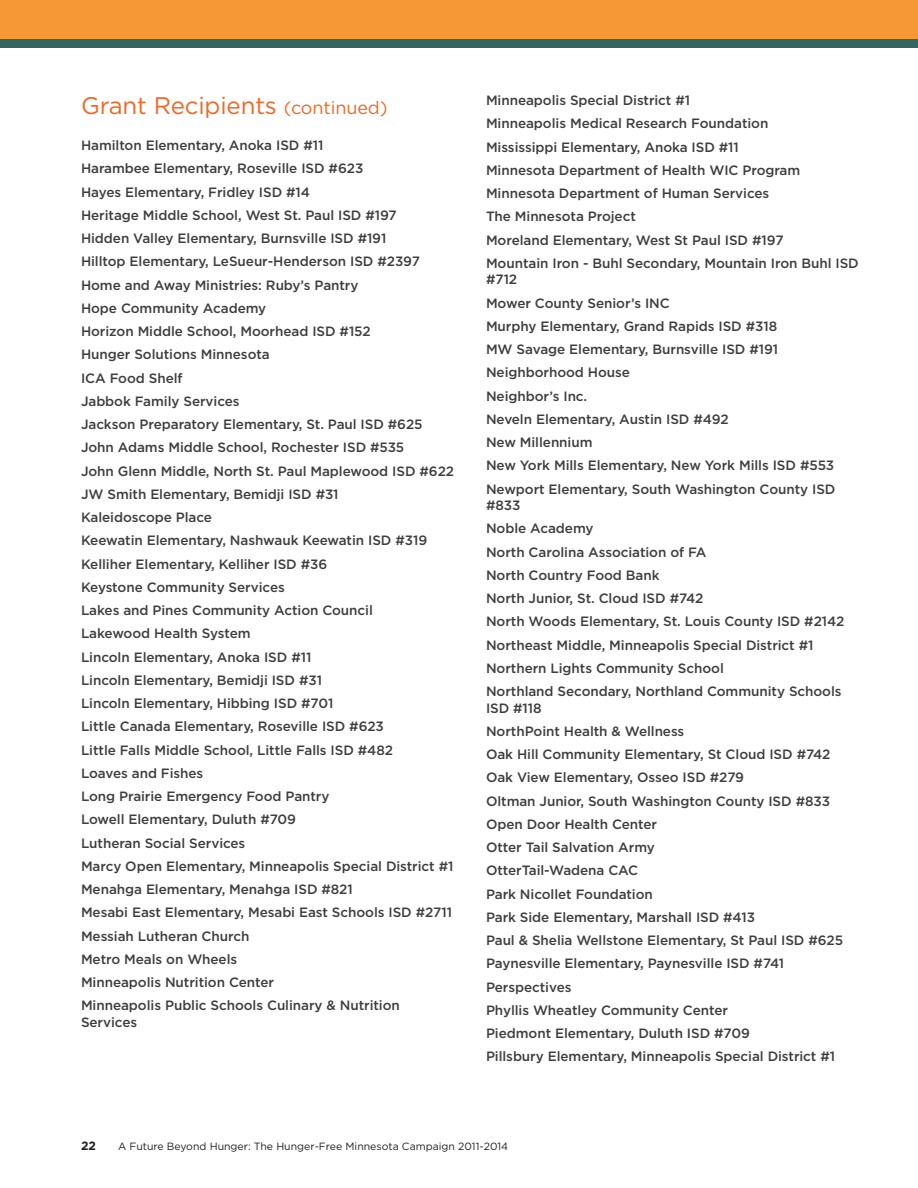
<style>
.page{position:relative;width:918px;height:1188px;background:#fff}
.page>*{position:absolute;margin:0;border:0;box-sizing:border-box;transform-origin:0 0}
.t1{font:24px "Gotham";letter-spacing:-.005em;color:#f26722}
.t2{font:500 13.5px/23.2px "Gotham";letter-spacing:-.005em;color:#3e3e3f}
.t3{font:700 12px "Gotham";color:#231f20}
.t4{font:10.5px "Gotham";color:#231f20}
.s1{font-size:18px}
</style>
<div class="page">
<div style="left:0;top:0;width:918px;height:39px;background:#f79837"></div>
<div style="left:0;top:39px;width:918px;height:8px;background:#326665"></div>
<h1 class="t1" style="left:81px;top:90px;width:308px">Grant Recipients <span class="s1">(continued)</span></h1>
<p class="t2" style="left:81px;top:134px;width:375px">Hamilton Elementary, Anoka ISD #11<br>Harambee Elementary, Roseville ISD #623<br>Hayes Elementary, Fridley ISD #14<br>Heritage Middle School, West St. Paul ISD #197<br>Hidden Valley Elementary, Burnsville ISD #191<br>Hilltop Elementary, LeSueur-Henderson ISD #2397<br>Home and Away Ministries: Ruby’s Pantry<br>Hope Community Academy<br>Horizon Middle School, Moorhead ISD #152<br>Hunger Solutions Minnesota<br>ICA Food Shelf<br>Jabbok Family Services<br>Jackson Preparatory Elementary, St. Paul ISD #625<br>John Adams Middle School, Rochester ISD #535<br>John Glenn Middle, North St. Paul Maplewood ISD #622<br>JW Smith Elementary, Bemidji ISD #31<br>Kaleidoscope Place<br>Keewatin Elementary, Nashwauk Keewatin ISD #319<br>Kelliher Elementary, Kelliher ISD #36<br>Keystone Community Services<br>Lakes and Pines Community Action Council<br>Lakewood Health System<br>Lincoln Elementary, Anoka ISD #11<br>Lincoln Elementary, Bemidji ISD #31<br>Lincoln Elementary, Hibbing ISD #701<br>Little Canada Elementary, Roseville ISD #623<br>Little Falls Middle School, Little Falls ISD #482<br>Loaves and Fishes<br>Long Prairie Emergency Food Pantry<br>Lowell Elementary, Duluth #709<br>Lutheran Social Services<br>Marcy Open Elementary, Minneapolis Special District #1<br>Menahga Elementary, Menahga ISD #821<br>Mesabi East Elementary, Mesabi East Schools ISD #2711<br>Messiah Lutheran Church<br>Metro Meals on Wheels<br>Minneapolis Nutrition Center<br>Minneapolis Public Schools Culinary &amp; Nutrition</p>
<p class="t2" style="left:81px;top:1010px;width:58px">Services</p>
<p class="t2" style="left:486px;top:89px;width:374px">Minneapolis Special District #1<br>Minneapolis Medical Research Foundation<br>Mississippi Elementary, Anoka ISD #11<br>Minnesota Department of Health WIC Program Minnesota Department of Human Services<br>The Minnesota Project<br>Moreland Elementary, West St Paul ISD #197<br>Mountain Iron - Buhl Secondary, Mountain Iron Buhl ISD</p>
<p class="t2" style="left:486px;top:268px;width:351px">#712<br>Mower County Senior’s INC<br>Murphy Elementary, Grand Rapids ISD #318<br>MW Savage Elementary, Burnsville ISD #191<br>Neighborhood House<br>Neighbor’s Inc.<br>Neveln Elementary, Austin ISD #492<br>New Millennium<br>New York Mills Elementary, New York Mills ISD #553<br>Newport Elementary, South Washington County ISD</p>
<p class="t2" style="left:486px;top:494px;width:360px">#833<br>Noble Academy<br>North Carolina Association of FA<br>North Country Food Bank<br>North Junior, St. Cloud ISD #742<br>North Woods Elementary, St. Louis County ISD #2142<br>Northeast Middle, Minneapolis Special District #1<br>Northern Lights Community School<br>Northland Secondary, Northland Community Schools</p>
<p class="t2" style="left:486px;top:696px;width:359px">ISD #118<br>NorthPoint Health &amp; Wellness<br>Oak Hill Community Elementary, St Cloud ISD #742<br>Oak View Elementary, Osseo ISD #279<br>Oltman Junior, South Washington County ISD #833<br>Open Door Health Center<br>Otter Tail Salvation Army<br>OtterTail-Wadena CAC<br>Park Nicollet Foundation<br>Park Side Elementary, Marshall ISD #413<br>Paul &amp; Shelia Wellstone Elementary, St Paul ISD #625<br>Paynesville Elementary, Paynesville ISD #741<br>Perspectives<br>Phyllis Wheatley Community Center<br>Piedmont Elementary, Duluth ISD #709<br>Pillsbury Elementary, Minneapolis Special District #1</p>
<p class="t3" style="left:81px;top:1138px;width:16px">22</p>
<p class="t4" style="left:118px;top:1140px;width:392px">A Future Beyond Hunger: The Hunger-Free Minnesota Campaign 2011-2014</p>
</div>
